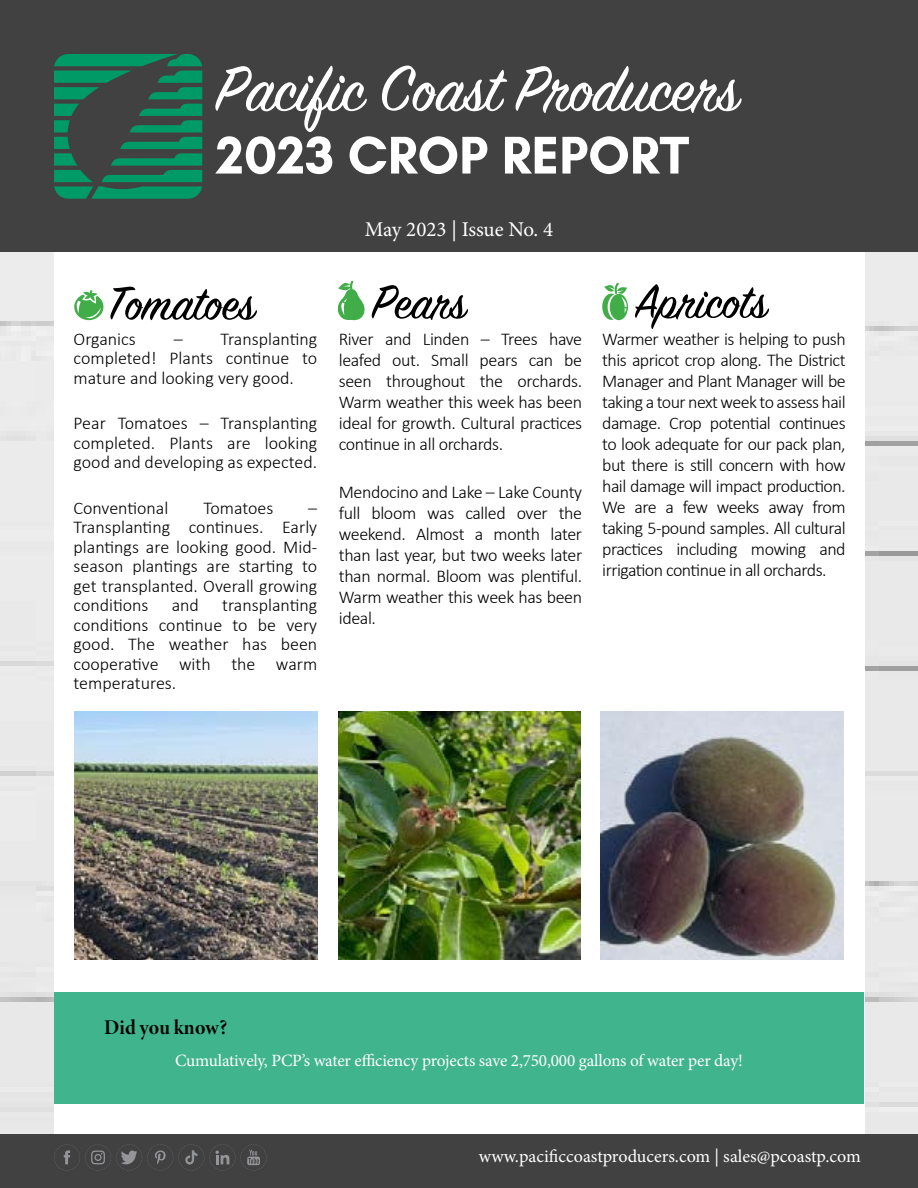
<style>
.page{position:relative;width:918px;height:1188px;background:#fff}
.page>*{position:absolute;margin:0;border:0;box-sizing:border-box;transform-origin:0 0}
.t1{font:700 54px "Glacial Indifference";color:#fff}
.t2{font:21px "Minion Pro";letter-spacing:-.005em;color:#fff}
.t3{font:21px "Minion Variable Concept";letter-spacing:.005em;color:#000}
.t4{font:300 18px/21px "Calibri";letter-spacing:-.01em;color:#000;text-align:justify}
.t5{font:18px "Minion Pro";color:#fff}
.t6{font:17.25px "Minion Pro";letter-spacing:-.01em;color:#fff}
</style>
<div class="page">
<div style="left:0;top:0;width:918px;height:252px;background:#414141"></div>
<div style="left:0;top:1134px;width:918px;height:54px;background:#414141"></div>
<svg style="left:179px;top:1145px;width:25px;height:25px"></svg>
<svg style="left:215px;top:66px;width:527px;height:66px"></svg>
<svg style="left:54px;top:54px;width:148px;height:145px"></svg>
<svg style="left:110px;top:287px;width:147px;height:33px"></svg>
<svg style="left:210px;top:1144px;width:25px;height:26px"></svg>
<svg style="left:54px;top:1144px;width:119px;height:26px"></svg>
<svg style="left:241px;top:1145px;width:26px;height:25px"></svg>
<svg style="left:74px;top:290px;width:29px;height:30px"></svg>
<div style="left:54px;top:992px;width:810px;height:112px;background:#40b48d"></div>
<img style="left:601px;top:711px;width:242px;height:249px">
<svg style="left:372px;top:285px;width:96px;height:35px"></svg>
<svg style="left:635px;top:284px;width:134px;height:45px"></svg>
<svg style="left:602px;top:283px;width:26px;height:37px"></svg>
<svg style="left:338px;top:281px;width:27px;height:39px"></svg>
<img style="left:74px;top:711px;width:243px;height:249px">
<img style="left:338px;top:711px;width:243px;height:249px">
<h1 class="t1" style="left:216px;top:123px;width:475px">2023 CROP REPORT</h1>
<p class="t2" style="left:365px;top:221px;width:190px">May 2023 | Issue No. 4</p>
<p class="t4" style="left:74px;top:329px;width:245px;line-height:19.5px;text-indent:100px">– Transplanting completed! Plants continue to mature and looking very good.</p>
<p class="t4" style="left:74px;top:413px;width:245px;line-height:19.5px">Pear Tomatoes – Transplanting completed. Plants are looking good and developing as expected.</p>
<p class="t4" style="left:74px;top:497px;width:96px">Conventional</p>
<p class="t4" style="left:203px;top:497px;width:71px">Tomatoes</p>
<p class="t4" style="left:74px;top:328px;width:64px">Organics</p>
<p class="t4" style="left:74px;top:498px;width:245px;line-height:19.5px;text-indent:235px">– Transplanting continues. Early plantings are looking good. Mid&shy;season plantings are starting to get transplanted. Overall growing conditions</p>
<p class="t4" style="left:74px;top:595px;width:245px;line-height:19.5px;text-indent:149px">transplanting conditions continue to be very good. The weather has been cooperative with the warm temperatures.</p>
<p class="t4" style="left:172px;top:595px;width:29px">and</p>
<p class="t4" style="left:339px;top:328px;width:245px">River and Linden – Trees have leafed out. Small pears can be seen throughout the orchards.<br>Warm weather this week has been ideal for growth. Cultural practices continue in all orchards.</p>
<p class="t4" style="left:339px;top:482px;width:245px">Mendocino and Lake – Lake County full bloom was called over the weekend. Almost a month later than last year, but two weeks later than normal. Bloom was plentiful.<br>Warm weather this week has been ideal.</p>
<p class="t4" style="left:602px;top:328px;width:245px">Warmer weather is helping to push this apricot crop along. The District Manager and Plant Manager will be taking a tour next week to assess hail damage. Crop potential continues to look adequate for our pack plan, but there is still concern with how hail damage will impact production.<br>We are a few weeks away from taking 5-pound samples. All cultural practices including mowing and irrigation continue in all orchards.</p>
<p class="t3" style="left:104px;top:1019px;width:124px">Did you know?</p>
<p class="t6" style="left:175px;top:1053px;width:569px">Cumulatively, PCP’s water efficiency projects save 2,750,000 gallons of water per day!</p>
<p class="t5" style="left:479px;top:1149px;width:384px">www.pacificcoastproducers.com | sales@pcoastp.com</p>
</div>
